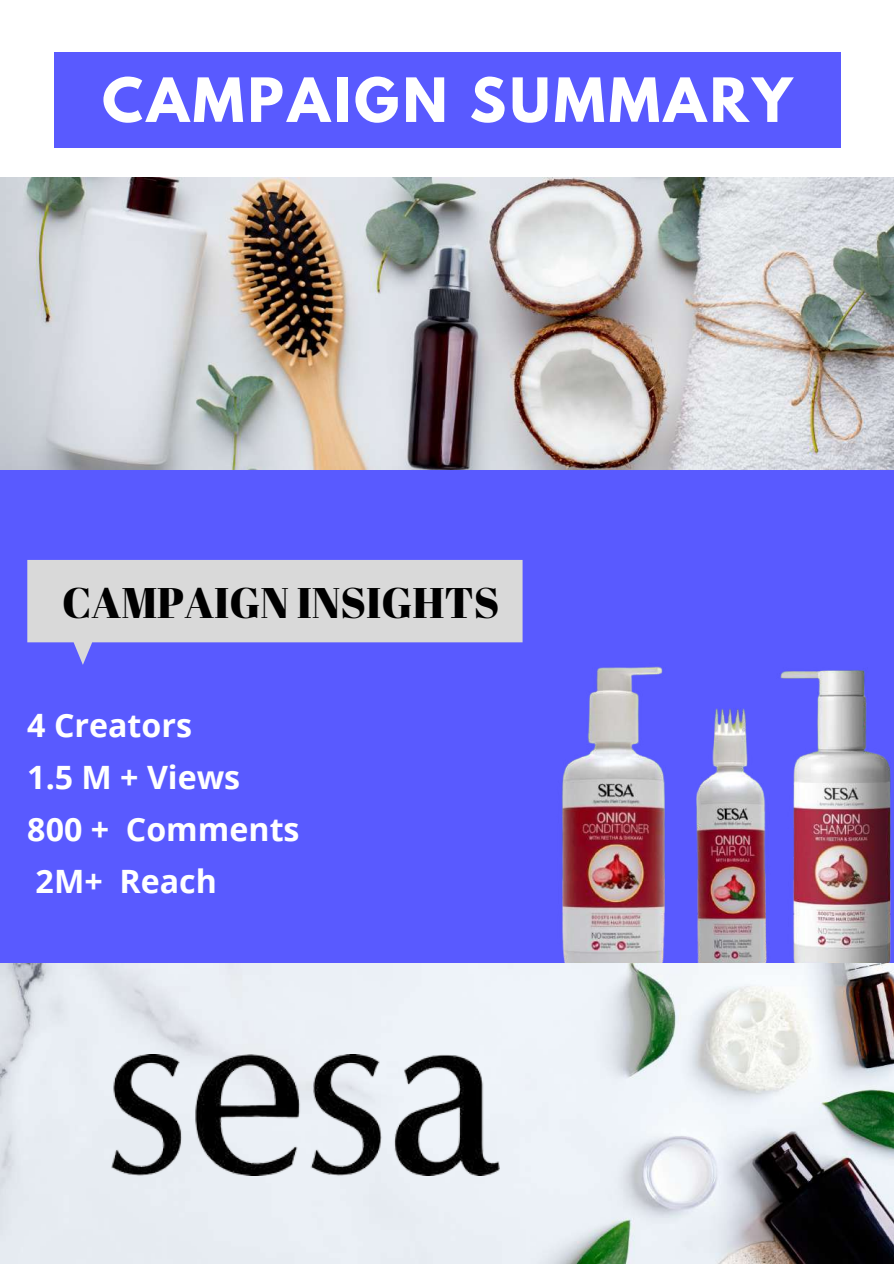
<style>
.page{position:relative;width:894px;height:1264px;background:#fff}
.page>*{position:absolute;margin:0;border:0;box-sizing:border-box;transform-origin:0 0}
.t1{font:700 54px "League Spartan";letter-spacing:.07em;color:#fff}
.t2{font:42.75px "Abril Fatface";color:#000}
.t3{font:700 32.1px/51.8px "Open Sans";color:#fff}
</style>
<div class="page">
<div style="left:0;top:469px;width:893px;height:794px;background:#595aff"></div>
<div style="left:54px;top:52px;width:786px;height:96px;background:#595aff"></div>
<img style="left:0;top:177px;width:893px;height:292px">
<svg style="left:27px;top:560px;width:495px;height:105px;fill:#d9d9d9"></svg>
<img style="left:424px;top:627px;width:467px;height:336px">
<img style="left:0;top:963px;width:893px;height:300px">
<img style="left:112px;top:1054px;width:387px;height:121px">
<h1 class="t1" style="left:102px;top:73px;width:691px">CAMPAIGN SUMMARY</h1>
<h2 class="t2" style="left:62px;top:573px;width:439px">CAMPAIGN INSIGHTS</h2>
<p class="t3" style="left:27px;top:698px;width:274px">4 Creators<br>1.5 M + Views<br>800 + Comments<br>2M+ Reach</p>
</div>
